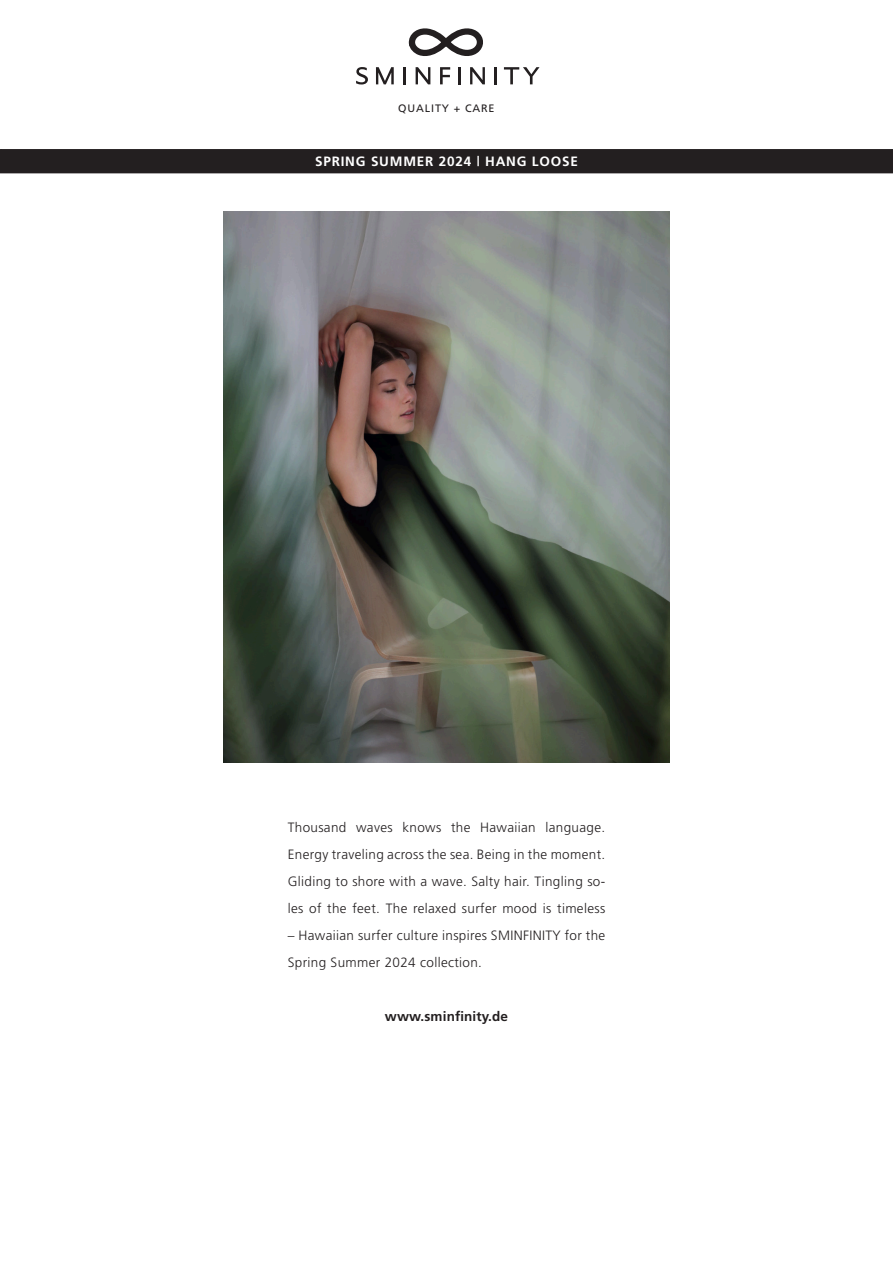
<style>
.page{position:relative;width:893px;height:1263px;background:#fff}
.page>*{position:absolute;margin:0;border:0;box-sizing:border-box;transform-origin:0 0}
.t1{font:300 13.5px/27px "Frutiger";letter-spacing:.025em;color:#231f20;text-align:justify}
.t2{font:700 13.5px "Frutiger";letter-spacing:.06em;color:#fff}
.t3{font:700 13.5px "Frutiger";letter-spacing:.01em;color:#231f20}
.t4{font:10.8px "Frutiger";letter-spacing:.08em;color:#231f20}
</style>
<div class="page">
<div style="left:1px;top:150px;width:891px;height:23px;background:#231f20"></div>
<div style="left:0;top:149px;width:893px;height:24px;border:2px solid #231f20"></div>
<svg style="left:356px;top:67px;width:12px;height:18px"></svg>
<svg style="left:376px;top:67px;width:18px;height:17px"></svg>
<hr style="left:403px;top:67px;width:3px;height:17px;background:#231f20">
<hr style="left:494px;top:67px;width:3px;height:17px;background:#231f20">
<svg style="left:504px;top:67px;width:35px;height:17px"></svg>
<svg style="left:408px;top:28px;width:77px;height:56px"></svg>
<img style="left:223px;top:211px;width:447px;height:551px">
<p class="t4" style="left:398px;top:102px;width:98px">QUALITY + CARE</p>
<p class="t2" style="left:315px;top:154px;width:264px">SPRING SUMMER 2024 | HANG LOOSE</p>
<p class="t1" style="left:288px;top:814px;width:319px">Thousand waves knows the Hawaiian language.<br>Energy traveling across the sea. Being in the moment.<br>Gliding to shore with a wave. Salty hair. Tingling so&shy;les of the feet. The relaxed surfer mood is timeless</p>
<p class="t1" style="left:288px;top:922px;width:319px">– Hawaiian surfer culture inspires SMINFINITY for the<br>Spring Summer 2024 collection.</p>
<p class="t3" style="left:385px;top:1009px;width:125px">www.sminfinity.de</p>
</div>
